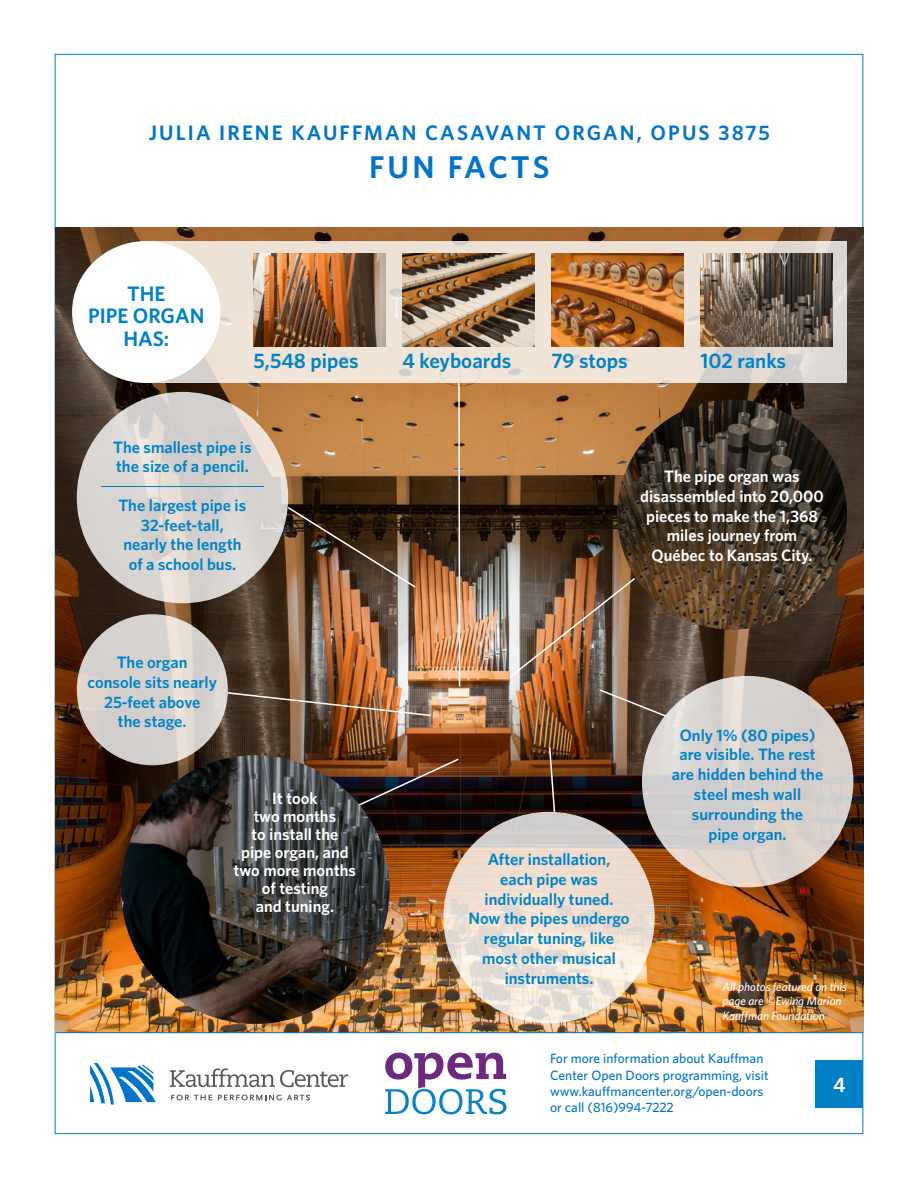
<style>
.page{position:relative;width:918px;height:1188px;background:#fff}
.page>*{position:absolute;margin:0;border:0;box-sizing:border-box;transform-origin:0 0}
.t1{font:600 31.5px "Whitney HTF";letter-spacing:.09em;color:#0074c8}
.t2{font:600 21px/22.5px "Whitney HTF";color:#0081c6;text-align:center}
.t3{font:600 21px "Whitney HTF";letter-spacing:.1em;color:#0074c8}
.t4{font:600 21px "Whitney HTF";color:#fff}
.t5{font:600 16.5px/19.8px "Whitney HTF";color:#0081c6;text-align:center}
.t6{font:600 16.5px/18px "Whitney HTF";color:#fff;text-align:center}
.t7{font:500 13.5px/16.2px "Whitney HTF";color:#0074c8}
.t8{font:italic 500 12px/14.4px "Whitney HTF";color:#fff}
</style>
<div class="page">
<img style="left:56px;top:227px;width:807px;height:805px">
<svg style="left:155px;top:241px;width:691px;height:142px;background:#e9dfd4"></svg>
<img style="left:226px;top:691px;width:206px;height:26px">
<img style="left:286px;top:506px;width:131px;height:83px">
<svg style="left:457px;top:382px;width:4px;height:306px"></svg>
<svg style="left:349px;top:757px;width:111px;height:54px;background:#42271c"></svg>
<svg style="left:598px;top:688px;width:70px;height:30px;background:#6a5849"></svg>
<img style="left:508px;top:576px;width:129px;height:103px">
<svg style="left:548px;top:746px;width:8px;height:66px"></svg>
<img style="left:402px;top:253px;width:132px;height:94px">
<img style="left:254px;top:253px;width:131px;height:94px">
<img style="left:551px;top:253px;width:132px;height:94px">
<img style="left:700px;top:253px;width:132px;height:94px">
<svg style="left:77px;top:392px;width:211px;height:211px;background:#d8d4d1"></svg>
<svg style="left:77px;top:614px;width:151px;height:151px;background:#d7d2ce"></svg>
<svg style="left:642px;top:676px;width:211px;height:211px;background:#d7d1ce"></svg>
<svg style="left:443px;top:812px;width:212px;height:211px;background:#eaded4"></svg>
<svg style="left:121px;top:755px;width:269px;height:269px;background:#343231"></svg>
<div style="left:72px;top:241px;width:149px;height:142px;background:#fff;border-radius:50%"></div>
<svg style="left:617px;top:400px;width:230px;height:230px;background:#413426"></svg>
<div style="left:816px;top:1060px;width:47px;height:47px;background:#0081c6"></div>
<hr style="left:56px;top:1032px;width:807px;height:1px;background:#0074c8">
<svg style="left:385px;top:1053px;width:121px;height:61px"></svg>
<svg style="left:170px;top:1068px;width:178px;height:19px"></svg>
<svg style="left:171px;top:1095px;width:41px;height:5px"></svg>
<svg style="left:218px;top:1095px;width:92px;height:5px"></svg>
<svg style="left:90px;top:1063px;width:66px;height:42px"></svg>
<hr style="left:101px;top:486px;width:163px;height:1px;background:#0081c6">
<p class="t3" style="left:149px;top:120px;width:623px">JULIA IRENE KAUFFMAN CASAVANT ORGAN, OPUS 3875</p>
<h1 class="t1" style="left:369px;top:148px;width:182px">FUN FACTS</h1>
<p class="t2" style="left:88px;top:282px;width:118px">THE<br>PIPE ORGAN<br>HAS:</p>
<p class="t2" style="left:254px;top:349px;width:107px">5,548 pipes</p>
<p class="t2" style="left:402px;top:349px;width:110px">4 keyboards</p>
<p class="t2" style="left:551px;top:349px;width:78px">79 stops</p>
<p class="t2" style="left:700px;top:349px;width:87px">102 ranks</p>
<p class="t5" style="left:113px;top:437px;width:140px;text-align:left">The smallest pipe is the size of a pencil.</p>
<p class="t5" style="left:119px;top:495px;width:129px">The largest pipe is<br>32-feet-tall, nearly the length of a school bus.</p>
<p class="t5" style="left:88px;top:652px;width:131px">The organ<br>console sits nearly<br>25-feet above<br>the stage.</p>
<p class="t6" style="left:234px;top:789px;width:124px">It took<br>two months<br>to install the<br>pipe organ, and two more months of testing<br>and tuning.</p>
<p class="t6" style="left:640px;top:466px;width:185px;line-height:19.8px">The pipe organ was disassembled into 20,000 pieces to make the 1,368 miles journey from<br>Québec to Kansas City.</p>
<p class="t5" style="left:469px;top:849px;width:163px">After installation,<br>each pipe was individually tuned.<br>Now the pipes undergo regular tuning, like most other musical instruments.</p>
<p class="t5" style="left:672px;top:725px;width:153px">Only 1% (80 pipes) are visible. The rest are hidden behind the steel mesh wall surrounding the<br>pipe organ.</p>
<p class="t8" style="left:723px;top:979px;width:126px">All photos featured on this page are ©Ewing Marion<br>Kauffman Foundation</p>
<p class="t7" style="left:550px;top:1050px;width:220px">For more information about Kauffman Center Open Doors programming, visit www.kauffmancenter.org/open-doors or call (816)994-7222</p>
<p class="t4" style="left:833px;top:1072px;width:14px">4</p>
</div>
